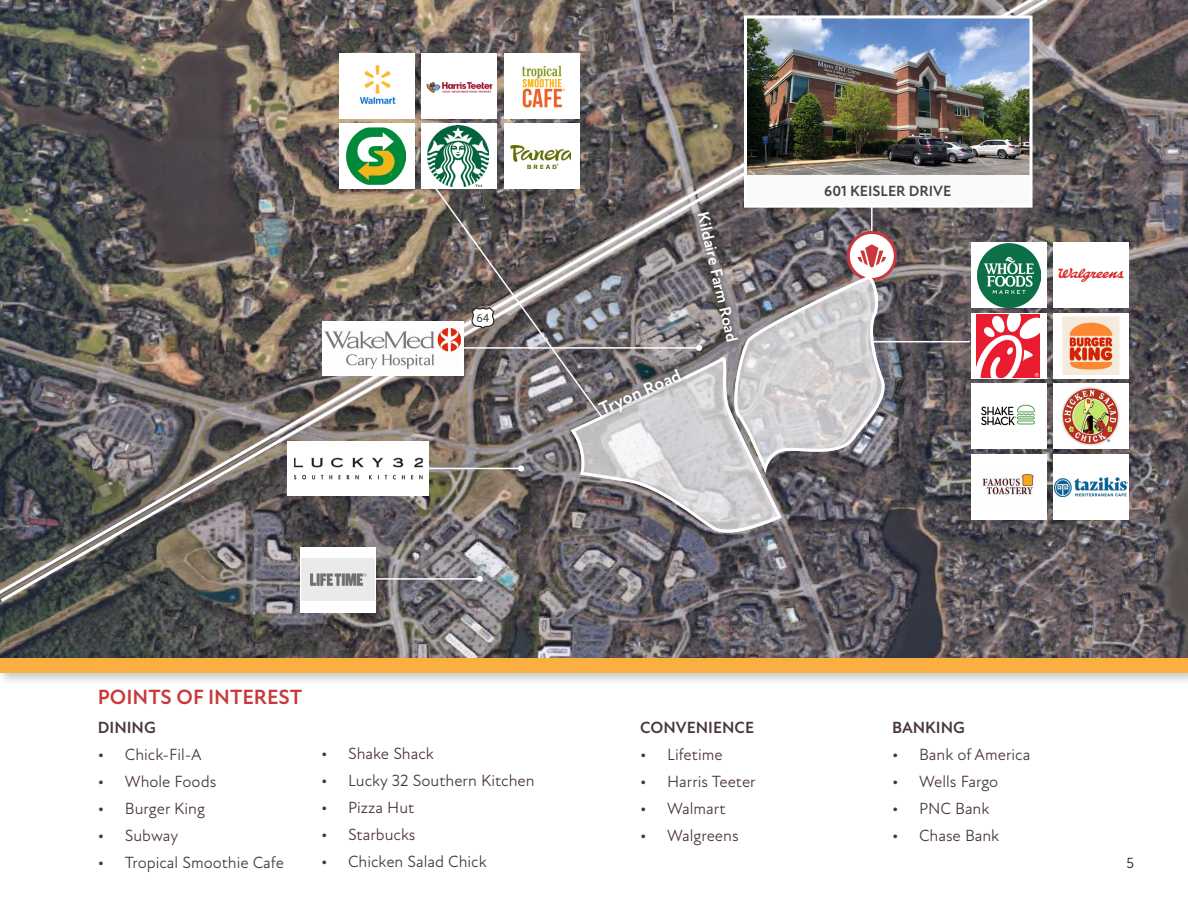
<style>
.page{position:relative;width:1188px;height:918px;background:#fff}
.page>*{position:absolute;margin:0;border:0;box-sizing:border-box;transform-origin:0 0}
.t1{font:700 21px "New Atten";color:#c9393b}
.t2{font:700 18px "New Atten";color:#fff}
.t3{font:16.5px "New Atten";color:#493639}
.t4{font:700 16.5px "New Atten";color:#493639}
.t5{font:700 16.5px "New Atten";color:#fff}
.t6{font:700 15px "New Atten";color:#4a4044}
.t7{font:15px "New Atten";color:#231f20}
.t8{font:12px "New Atten";color:#231f20}
</style>
<div class="page">
<div style="left:0;top:654px;width:1188px;height:32px;background:#231f20;opacity:.25"></div>
<div style="left:0;top:658px;width:1188px;height:15px;background:#fbae42"></div>
<img style="left:0;top:0;width:1187px;height:658px">
<img style="left:0;top:0;width:1041px;height:602px">
<img style="left:748px;top:19px;width:281px;height:156px">
<div style="left:744px;top:15px;width:289px;height:193px;border:3px solid #fff"></div>
<div style="left:745px;top:175px;width:285px;height:32px;background:#fff"></div>
<div style="left:839px;top:230px;width:65px;height:65px;background:#231f20;opacity:.08"></div>
<svg style="left:848px;top:232px;width:47px;height:47px"></svg>
<div style="left:847px;top:231px;width:50px;height:50px;border:3px solid #c9393b;border-radius:50%"></div>
<div style="left:972px;top:454px;width:75px;height:66px;background:#fff"></div>
<div style="left:1053px;top:454px;width:76px;height:66px;background:#fff"></div>
<img style="left:982px;top:473px;width:52px;height:22px">
<img style="left:1055px;top:478px;width:72px;height:18px">
<div style="left:1053px;top:384px;width:76px;height:65px;background:#fff"></div>
<img style="left:1062px;top:388px;width:58px;height:57px">
<div style="left:972px;top:384px;width:75px;height:65px;background:#fff"></div>
<img style="left:981px;top:404px;width:54px;height:22px">
<div style="left:972px;top:313px;width:75px;height:65px;background:#fff"></div>
<img style="left:976px;top:314px;width:64px;height:63px">
<div style="left:1053px;top:313px;width:76px;height:65px;background:#fff"></div>
<img style="left:1064px;top:318px;width:54px;height:56px">
<div style="left:1061px;top:315px;width:60px;height:62px;border:2px solid #fff"></div>
<div style="left:972px;top:242px;width:75px;height:66px;background:#fff"></div>
<div style="left:1053px;top:242px;width:76px;height:66px;background:#fff"></div>
<img style="left:1060px;top:268px;width:62px;height:14px">
<div style="left:504px;top:54px;width:76px;height:65px;background:#fff"></div>
<div style="left:339px;top:124px;width:76px;height:65px;background:#fff"></div>
<div style="left:422px;top:54px;width:75px;height:65px;background:#fff"></div>
<div style="left:339px;top:54px;width:76px;height:65px;background:#fff"></div>
<img style="left:359px;top:65px;width:37px;height:40px">
<div style="left:422px;top:124px;width:75px;height:65px;background:#fff"></div>
<img style="left:428px;top:81px;width:63px;height:12px">
<img style="left:347px;top:129px;width:59px;height:54px">
<div style="left:343px;top:126px;width:67px;height:60px;border:2px solid #fff"></div>
<img style="left:428px;top:126px;width:61px;height:60px">
<img style="left:521px;top:65px;width:44px;height:43px">
<div style="left:504px;top:124px;width:76px;height:65px;background:#fff"></div>
<img style="left:512px;top:145px;width:58px;height:23px">
<div style="left:322px;top:322px;width:142px;height:54px;background:#fff"></div>
<img style="left:325px;top:331px;width:108px;height:38px">
<div style="left:287px;top:441px;width:142px;height:55px;background:#fff"></div>
<img style="left:296px;top:458px;width:125px;height:21px">
<div style="left:300px;top:547px;width:76px;height:65px;background:#fff"></div>
<img style="left:301px;top:559px;width:74px;height:41px">
<svg style="left:433px;top:186px;width:456px;height:353px;background:#8f898b"></svg>
<div style="left:591px;top:361px;width:98px;height:60px;background:#231f20;opacity:.75"></div>
<img style="left:978px;top:244px;width:63px;height:63px">
<p class="t8" style="left:476px;top:311px;width:14px">64</p>
<p class="t2" style="left:596px;top:400px;width:89px;rotate:-24deg">Tryon Road</p>
<p class="t5" style="left:712px;top:210px;width:135px;rotate:77deg">Kildaire Farm Road</p>
<p class="t6" style="left:824px;top:182px;width:129px">601 KEISLER DRIVE</p>
<p class="t1" style="left:98px;top:685px;width:206px">POINTS OF INTEREST</p>
<p class="t4" style="left:98px;top:717px;width:59px">DINING</p>
<p class="t3" style="left:98px;top:744px;width:105px">• Chick-Fil-A</p>
<p class="t3" style="left:98px;top:771px;width:120px">• Whole Foods</p>
<p class="t3" style="left:98px;top:798px;width:109px">• Burger King</p>
<p class="t3" style="left:98px;top:825px;width:82px">• Subway</p>
<p class="t3" style="left:98px;top:852px;width:188px">• Tropical Smoothie Cafe</p>
<p class="t3" style="left:321px;top:744px;width:114px">• Shake Shack</p>
<p class="t3" style="left:321px;top:771px;width:215px">• Lucky 32 Southern Kitchen</p>
<p class="t3" style="left:321px;top:798px;width:95px">• Pizza Hut</p>
<p class="t3" style="left:321px;top:825px;width:96px">• Starbucks</p>
<p class="t3" style="left:321px;top:852px;width:167px">• Chicken Salad Chick</p>
<p class="t4" style="left:640px;top:717px;width:115px">CONVENIENCE</p>
<p class="t3" style="left:640px;top:744px;width:84px">• Lifetime</p>
<p class="t3" style="left:640px;top:771px;width:117px">• Harris Teeter</p>
<p class="t3" style="left:640px;top:798px;width:87px">• Walmart</p>
<p class="t3" style="left:640px;top:825px;width:100px">• Walgreens</p>
<p class="t4" style="left:892px;top:717px;width:74px">BANKING</p>
<p class="t3" style="left:892px;top:744px;width:140px">• Bank of America</p>
<p class="t3" style="left:892px;top:771px;width:108px">• Wells Fargo</p>
<p class="t3" style="left:892px;top:798px;width:99px">• PNC Bank</p>
<p class="t3" style="left:892px;top:825px;width:109px">• Chase Bank</p>
<p class="t7" style="left:1126px;top:855px;width:9px">5</p>
</div>
